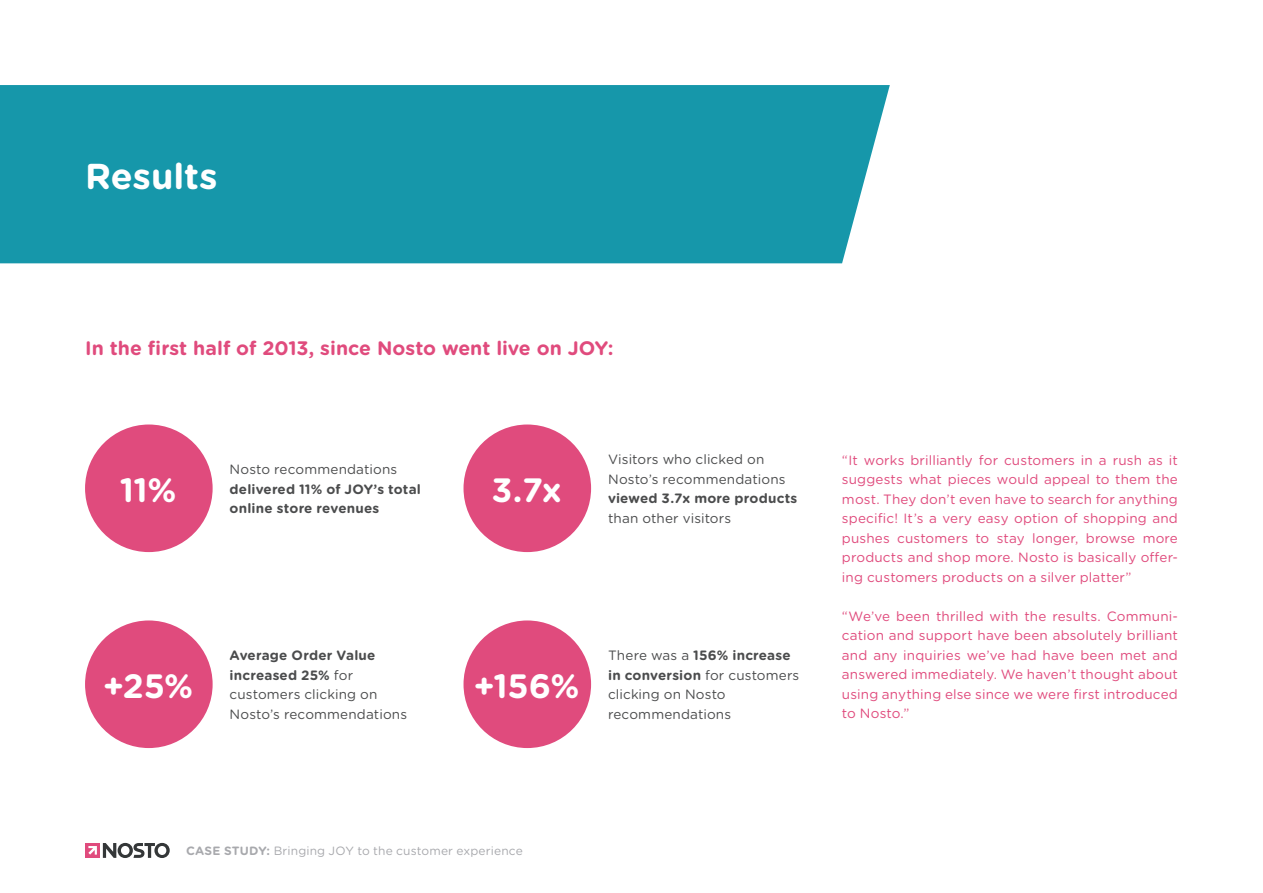
<style>
.page{position:relative;width:1263px;height:893px;background:#fff}
.page>*{position:absolute;margin:0;border:0;box-sizing:border-box;transform-origin:0 0}
.t1{font:700 36px "Gotham Rounded";color:#fff}
.t2{font:700 33.75px "Gotham Rounded";letter-spacing:-.005em;color:#fff}
.t3{font:700 19.5px "Gotham Rounded";color:#e04b7d}
.t4{font:13.5px/19.5px "Gotham Rounded";letter-spacing:.01em;color:#e04b7d;text-align:justify}
.t5{font:13.5px/19.5px "Gotham Rounded";letter-spacing:.01em;color:#4b4c4d}
.t6{font:700 13.5px/19.5px "Gotham Rounded";letter-spacing:.01em;color:#4b4c4d}
.t7{font:12px "Gotham Rounded";letter-spacing:.01em;color:#a8a9ad}
.s1{font-weight:700}
</style>
<div class="page">
<div style="left:85px;top:843px;width:15px;height:15px;background:#e04b7d"></div>
<svg style="left:103px;top:843px;width:67px;height:15px"></svg>
<svg style="left:88px;top:846px;width:9px;height:9px"></svg>
<div style="left:0;top:85px;width:890px;height:178px;background:#1697aa"></div>
<div style="left:85px;top:424px;width:128px;height:128px;background:#e04b7d;border-radius:50%"></div>
<div style="left:85px;top:620px;width:128px;height:128px;background:#e04b7d;border-radius:50%"></div>
<div style="left:463px;top:424px;width:128px;height:128px;background:#e04b7d;border-radius:50%"></div>
<div style="left:463px;top:620px;width:128px;height:128px;background:#e04b7d;border-radius:50%"></div>
<h1 class="t1" style="left:85px;top:149px;width:134px">Results</h1>
<h3 class="t3" style="left:85px;top:334px;width:530px">In the first half of 2013, since Nosto went live on JOY:</h3>
<h2 class="t2" style="left:120px;top:465px;width:58px">11%</h2>
<p class="t5" style="left:230px;top:459px;width:169px">Nosto recommendations</p>
<p class="t6" style="left:230px;top:479px;width:193px">delivered 11% of JOY’s total online store revenues</p>
<h2 class="t2" style="left:103px;top:661px;width:92px">+25%</h2>
<p class="t5" style="left:230px;top:645px;width:179px"><span class="s1">Average Order Value increased 25%</span> for customers clicking on<br>Nosto’s recommendations</p>
<h2 class="t2" style="left:491px;top:465px;width:72px">3.7x</h2>
<p class="t5" style="left:608px;top:449px;width:179px">Visitors who clicked on<br>Nosto’s recommendations</p>
<p class="t6" style="left:608px;top:488px;width:191px">viewed 3.7x more products</p>
<p class="t5" style="left:608px;top:508px;width:124px">than other visitors</p>
<h2 class="t2" style="left:474px;top:661px;width:107px">+156%</h2>
<p class="t5" style="left:608px;top:645px;width:193px">There was a <span class="s1">156% increase in conversion</span> for customers clicking on Nosto recommendations</p>
<p class="t4" style="left:842px;top:450px;width:337px">“It works brilliantly for customers in a rush as it suggests what pieces would appeal to them the most. They don’t even have to search for anything specific! It’s a very easy option of shopping and pushes customers to stay longer, browse more products and shop more. Nosto is basically offer&shy;ing customers products on a silver platter”</p>
<p class="t4" style="left:842px;top:605px;width:337px">“We’ve been thrilled with the results. Communi&shy;cation and support have been absolutely brilliant and any inquiries we’ve had have been met and answered immediately. We haven’t thought about using anything else since we were first introduced to Nosto.”</p>
<p class="t7" style="left:186px;top:843px;width:338px"><span class="s1">CASE STUDY:</span> Bringing JOY to the customer experience</p>
</div>
